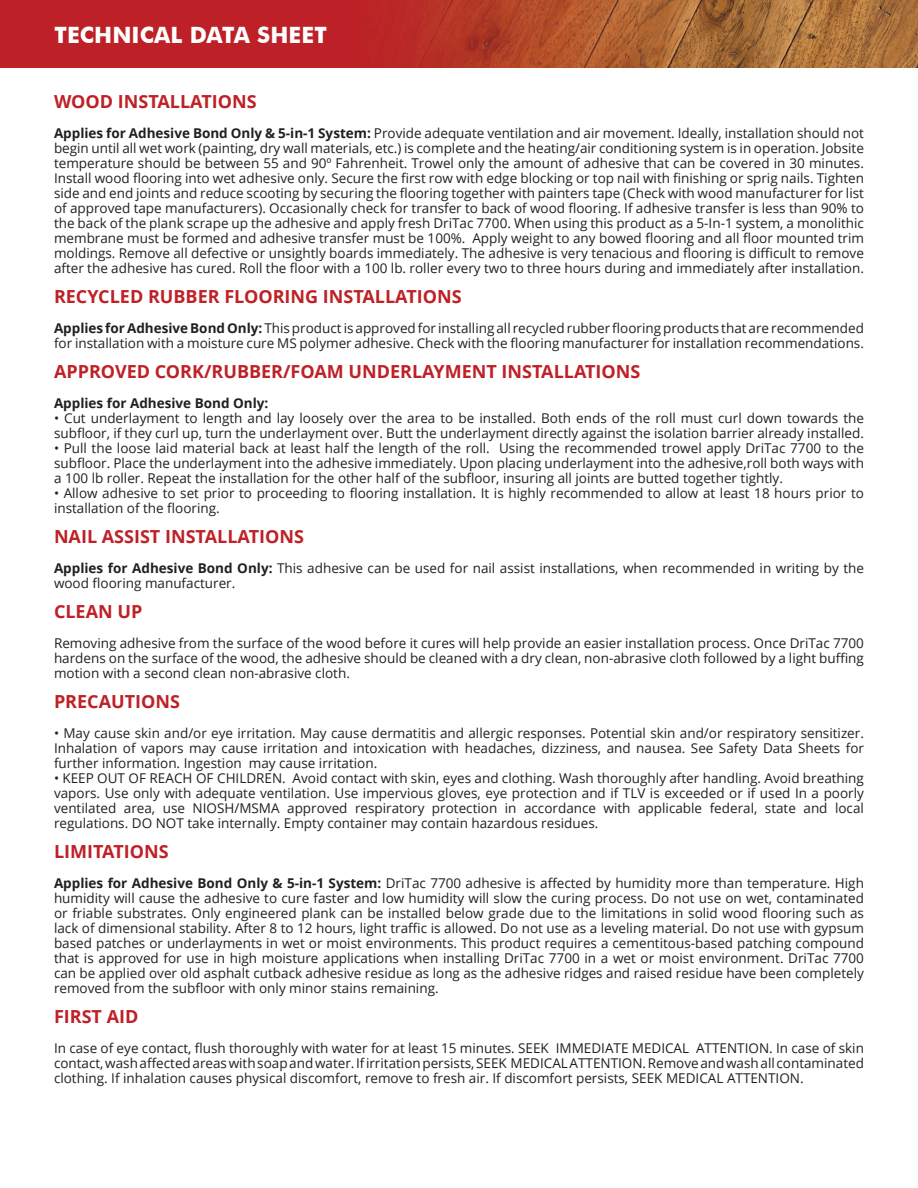
<style>
.page{position:relative;width:918px;height:1188px;background:#fff}
.page>*{position:absolute;margin:0;border:0;box-sizing:border-box;transform-origin:0 0}
.t1{font:700 22.5px "Futura BT";letter-spacing:.005em;color:#fff}
.t2{font:700 18px "Open Sans";color:#be2126}
.t3{font:13.5px/15px "Open Sans";color:#231f20;text-align:justify}
.t4{font:700 13.5px "Open Sans";color:#231f20}
.s1{font-weight:700}
</style>
<div class="page">
<img style="left:0;top:0;width:918px;height:68px">
<h1 class="t1" style="left:55px;top:21px;width:274px">TECHNICAL DATA SHEET</h1>
<p class="t2" style="left:54px;top:92px;width:204px">WOOD INSTALLATIONS</p>
<p class="t3" style="left:54px;top:126px;width:812px"><span class="s1">Applies for Adhesive Bond Only &amp; 5-in-1 System:</span> Provide adequate ventilation and air movement. Ideally, installation should not begin until all wet work (painting, dry wall materials, etc.) is complete and the heating/air conditioning system is in operation. Jobsite temperature should be between 55 and 90º Fahrenheit. Trowel only the amount of adhesive that can be covered in 30 minutes.<br>Install wood flooring into wet adhesive only. Secure the first row with edge blocking or top nail with finishing or sprig nails. Tighten side and end joints and reduce scooting by securing the flooring together with painters tape (Check with wood manufacturer for list of approved tape manufacturers). Occasionally check for transfer to back of wood flooring. If adhesive transfer is less than 90% to the back of the plank scrape up the adhesive and apply fresh DriTac 7700. When using this product as a 5-In-1 system, a monolithic membrane must be formed and adhesive transfer must be 100%. Apply weight to any bowed flooring and all floor mounted trim moldings. Remove all defective or unsightly boards immediately. The adhesive is very tenacious and flooring is difficult to remove after the adhesive has cured. Roll the floor with a 100 lb. roller every two to three hours during and immediately after installation.</p>
<p class="t2" style="left:54px;top:287px;width:409px">RECYCLED RUBBER FLOORING INSTALLATIONS</p>
<p class="t3" style="left:54px;top:321px;width:811px"><span class="s1">Applies for Adhesive Bond Only:</span> This product is approved for installing all recycled rubber flooring products that are recommended for installation with a moisture cure MS polymer adhesive. Check with the flooring manufacturer for installation recommendations.</p>
<p class="t2" style="left:54px;top:362px;width:588px">APPROVED CORK/RUBBER/FOAM UNDERLAYMENT INSTALLATIONS</p>
<p class="t4" style="left:54px;top:396px;width:216px">Applies for Adhesive Bond Only:</p>
<p class="t3" style="left:54px;top:411px;width:812px">• Cut underlayment to length and lay loosely over the area to be installed. Both ends of the roll must curl down towards the subfloor, if they curl up, turn the underlayment over. Butt the underlayment directly against the isolation barrier already installed.</p>
<p class="t3" style="left:54px;top:441px;width:812px">• Pull the loose laid material back at least half the length of the roll. Using the recommended trowel apply DriTac 7700 to the subfloor. Place the underlayment into the adhesive immediately. Upon placing underlayment into the adhesive,roll both ways with a 100 lb roller. Repeat the installation for the other half of the subfloor, insuring all joints are butted together tightly.</p>
<p class="t3" style="left:54px;top:486px;width:812px">• Allow adhesive to set prior to proceeding to flooring installation. It is highly recommended to allow at least 18 hours prior to installation of the flooring.</p>
<p class="t2" style="left:54px;top:527px;width:251px">NAIL ASSIST INSTALLATIONS</p>
<p class="t3" style="left:54px;top:561px;width:812px"><span class="s1">Applies for Adhesive Bond Only:</span> This adhesive can be used for nail assist installations, when recommended in writing by the wood flooring manufacturer.</p>
<p class="t2" style="left:54px;top:602px;width:90px">CLEAN UP</p>
<p class="t3" style="left:54px;top:636px;width:812px">Removing adhesive from the surface of the wood before it cures will help provide an easier installation process. Once DriTac 7700 hardens on the surface of the wood, the adhesive should be cleaned with a dry clean, non-abrasive cloth followed by a light buffing motion with a second clean non-abrasive cloth.</p>
<p class="t2" style="left:54px;top:692px;width:128px">PRECAUTIONS</p>
<p class="t3" style="left:54px;top:726px;width:812px">• May cause skin and/or eye irritation. May cause dermatitis and allergic responses. Potential skin and/or respiratory sensitizer.<br>Inhalation of vapors may cause irritation and intoxication with headaches, dizziness, and nausea. See Safety Data Sheets for further information. Ingestion may cause irritation.</p>
<p class="t3" style="left:54px;top:771px;width:812px">• KEEP OUT OF REACH OF CHILDREN. Avoid contact with skin, eyes and clothing. Wash thoroughly after handling. Avoid breathing vapors. Use only with adequate ventilation. Use impervious gloves, eye protection and if TLV is exceeded or if used In a poorly ventilated area, use NIOSH/MSMA approved respiratory protection in accordance with applicable federal, state and local regulations. DO NOT take internally. Empty container may contain hazardous residues.</p>
<p class="t2" style="left:54px;top:842px;width:116px">LIMITATIONS</p>
<p class="t3" style="left:54px;top:876px;width:812px"><span class="s1">Applies for Adhesive Bond Only &amp; 5-in-1 System:</span> DriTac 7700 adhesive is affected by humidity more than temperature. High humidity will cause the adhesive to cure faster and low humidity will slow the curing process. Do not use on wet, contaminated or friable substrates. Only engineered plank can be installed below grade due to the limitations in solid wood flooring such as lack of dimensional stability. After 8 to 12 hours, light traffic is allowed. Do not use as a leveling material. Do not use with gypsum based patches or underlayments in wet or moist environments. This product requires a cementitous-based patching compound that is approved for use in high moisture applications when installing DriTac 7700 in a wet or moist environment. DriTac 7700 can be applied over old asphalt cutback adhesive residue as long as the adhesive ridges and raised residue have been completely removed from the subfloor with only minor stains remaining.</p>
<p class="t2" style="left:54px;top:1007px;width:86px">FIRST AID</p>
<p class="t3" style="left:54px;top:1041px;width:812px">In case of eye contact, flush thoroughly with water for at least 15 minutes. SEEK IMMEDIATE MEDICAL ATTENTION. In case of skin contact, wash affected areas with soap and water. If irritation persists, SEEK MEDICAL ATTENTION. Remove and wash all contaminated clothing. If inhalation causes physical discomfort, remove to fresh air. If discomfort persists, SEEK MEDICAL ATTENTION.</p>
</div>
